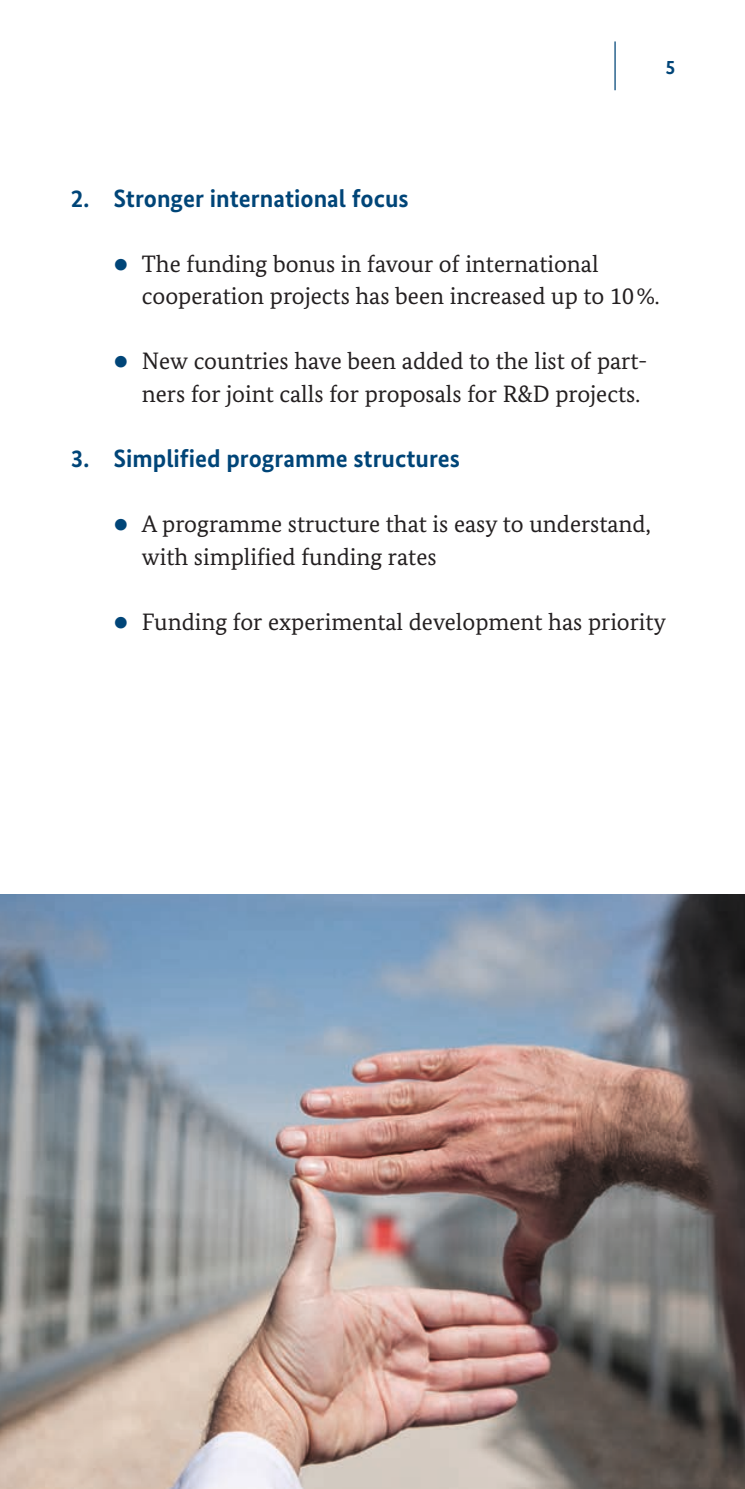
<style>
.page{position:relative;width:745px;height:1489px;background:#fff}
.page>*{position:absolute;margin:0;border:0;box-sizing:border-box;transform-origin:0 0}
.t1{font:700 25px "Bundes Sans";color:#004578}
.t2{font:23.75px/32.5px "Bundes Serif";color:#231f20}
.t3{font:700 20px "Bundes Sans";color:#004578}
</style>
<div class="page">
<hr style="left:614px;top:41px;width:1px;height:49px;background:#004578">
<img style="left:0;top:894px;width:744px;height:594px">
<p class="t1" style="left:71px;top:183px;width:339px">2. Stronger international focus</p>
<p class="t3" style="left:665px;top:55px;width:11px">5</p>
<p class="t2" style="left:142px;top:247px;width:519px">The funding bonus in favour of international cooperation projects has been increased up to 10%.</p>
<p class="t2" style="left:142px;top:345px;width:506px">New countries have been added to the list of part&shy;ners for joint calls for proposals for R&amp;D projects.</p>
<p class="t1" style="left:71px;top:443px;width:390px">3. Simplified programme structures</p>
<p class="t2" style="left:142px;top:507px;width:510px">A programme structure that is easy to understand, with simplified funding rates</p>
<p class="t2" style="left:142px;top:605px;width:525px">Funding for experimental development has priority</p>
</div>
